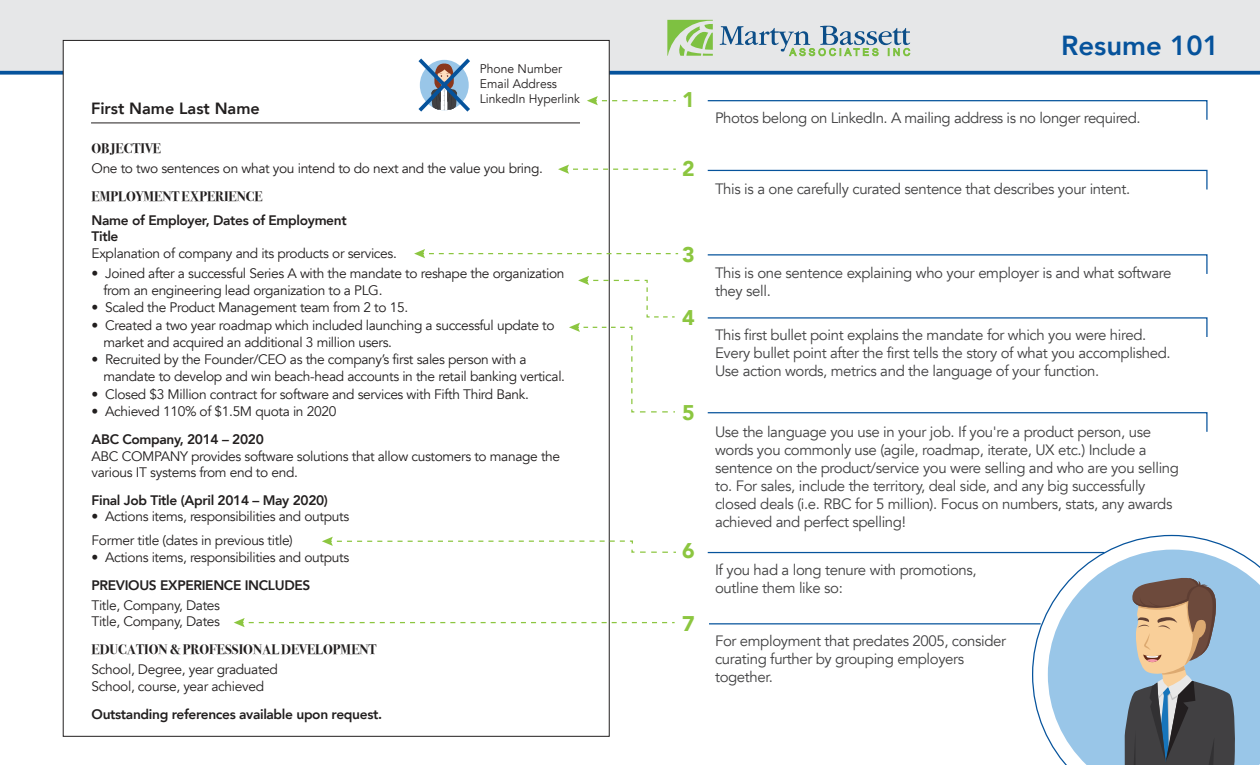
<style>
.page{position:relative;width:1260px;height:765px;background:#fff}
.page>*{position:absolute;margin:0;border:0;box-sizing:border-box;transform-origin:0 0}
.t1{font:800 27.5px "Avenir";color:#06539c}
.t2{font:900 21.25px "Avenir";color:#8cc640}
.t3{font:800 16.25px "Avenir";color:#221f1f}
.t4{font:15px/18px "Avenir";letter-spacing:-.025em;color:#404041}
.t5{font:13.75px/17.8px "Avenir";letter-spacing:-.025em;color:#221f1f}
.t6{font:800 13.75px/16.5px "Avenir";letter-spacing:-.025em;color:#221f1f}
.t7{font:700 13.75px "Bodoni Svty Two ITCTT";color:#221f1f}
.t8{font:12.5px/15px "Avenir";color:#221f1f}
</style>
<div class="page">
<div style="left:0;top:0;width:1260px;height:73px;background:#e6e7e8"></div>
<svg style="left:0;top:71px;width:1260px;height:4px;fill:#06539c"></svg>
<svg style="left:720px;top:26px;width:190px;height:30px"></svg>
<svg style="left:667px;top:20px;width:46px;height:36px"></svg>
<div style="left:63px;top:40px;width:547px;height:697px;background:#fff;border:1px solid #221f1f"></div>
<svg style="left:707px;top:169px;width:501px;height:21px"></svg>
<svg style="left:707px;top:254px;width:501px;height:20px"></svg>
<svg style="left:707px;top:317px;width:501px;height:20px"></svg>
<hr style="left:708px;top:552px;width:396px;height:1px;background:#06539c">
<hr style="left:708px;top:623px;width:333px;height:1px;background:#06539c">
<svg style="left:707px;top:412px;width:501px;height:20px"></svg>
<hr style="left:91px;top:123px;width:489px;height:1px;background:#221f1f">
<svg style="left:587px;top:87px;width:621px;height:34px"></svg>
<svg style="left:558px;top:165px;width:118px;height:9px"></svg>
<svg style="left:414px;top:249px;width:264px;height:9px"></svg>
<svg style="left:322px;top:537px;width:354px;height:16px"></svg>
<svg style="left:234px;top:618px;width:441px;height:9px"></svg>
<svg style="left:569px;top:276px;width:106px;height:137px"></svg>
<svg style="left:1032px;top:535px;width:228px;height:230px"></svg>
<svg style="left:418px;top:58px;width:52px;height:54px"></svg>
<p class="t8" style="left:480px;top:62px;width:102px">Phone Number<br>Email Address<br>LinkedIn Hyperlink</p>
<p class="t3" style="left:91px;top:102px;width:170px">First Name Last Name</p>
<p class="t7" style="left:92px;top:143px;width:71px">OBJECTIVE</p>
<p class="t5" style="left:92px;top:161px;width:453px">One to two sentences on what you intend to do next and the value you bring.</p>
<p class="t7" style="left:92px;top:191px;width:173px">EMPLOYMENT EXPERIENCE</p>
<p class="t6" style="left:92px;top:213px;width:257px">Name of Employer, Dates of Employment<br>Title</p>
<p class="t5" style="left:92px;top:244px;width:475px;line-height:20.2px">Explanation of company and its products or services.<br>ï Joined after a successful Series A with the mandate to reshape the organization</p>
<p class="t5" style="left:92px;top:282px;width:465px;text-indent:12px">from an engineering lead organization to a PLG.<br>ï Scaled the Product Management team from 2 to 15.<br>ï Created a two year roadmap which included launching a successful update to</p>
<p class="t5" style="left:92px;top:334px;width:437px;text-indent:12px">market and acquired an additional 3 million users.<br>ï Recruited by the Founder/CEO as the companyís first sales person with a</p>
<p class="t5" style="left:92px;top:369px;width:475px;text-indent:12px">mandate to develop and win beach-head accounts in the retail banking vertical. ï Closed $3 Million contract for software and services with Fifth Third Bank.<br>ï Achieved 110% of $1.5M quota in 2020</p>
<p class="t6" style="left:92px;top:432px;width:174px">ABC Company, 2014 ñ 2020</p>
<p class="t5" style="left:92px;top:449px;width:470px;line-height:16.5px">ABC COMPANY provides software solutions that allow customers to manage the various IT systems from end to end.</p>
<p class="t6" style="left:92px;top:493px;width:238px">Final Job Title (April 2014 ñ May 2020)</p>
<p class="t5" style="left:92px;top:506px;width:259px;line-height:24px">ï Actions items, responsibilities and outputs<br>Former title (dates in previous title)</p>
<p class="t5" style="left:92px;top:550px;width:259px">ï Actions items, responsibilities and outputs</p>
<p class="t6" style="left:92px;top:578px;width:220px">PREVIOUS EXPERIENCE INCLUDES</p>
<p class="t5" style="left:92px;top:598px;width:130px;line-height:16.5px">Title, Company, Dates<br>Title, Company, Dates</p>
<p class="t7" style="left:92px;top:645px;width:287px">EDUCATION &amp; PROFESSIONAL DEVELOPMENT</p>
<p class="t5" style="left:92px;top:663px;width:188px;line-height:16.5px">School, Degree, year graduated<br>School, course, year achieved</p>
<p class="t6" style="left:92px;top:707px;width:292px">Outstanding references available upon request.</p>
<h2 class="t2" style="left:682px;top:88px;width:14px">1</h2>
<h2 class="t2" style="left:682px;top:156px;width:14px">2</h2>
<h2 class="t2" style="left:682px;top:242px;width:14px">3</h2>
<h2 class="t2" style="left:682px;top:305px;width:14px">4</h2>
<h2 class="t2" style="left:682px;top:400px;width:14px">5</h2>
<h2 class="t2" style="left:682px;top:539px;width:14px">6</h2>
<h2 class="t2" style="left:682px;top:611px;width:14px">7</h2>
<h1 class="t1" style="left:1061px;top:34px;width:159px">Resume 101</h1>
<p class="t4" style="left:715px;top:110px;width:427px">Photos belong on LinkedIn. A mailing address is no longer required.</p>
<p class="t4" style="left:715px;top:181px;width:417px">This is a one carefully curated sentence that describes your intent.</p>
<p class="t4" style="left:715px;top:265px;width:458px">This is one sentence explaining who your employer is and what software they sell.</p>
<p class="t4" style="left:715px;top:327px;width:457px">This first bullet point explains the mandate for which you were hired.<br>Every bullet point after the first tells the story of what you accomplished.<br>Use action words, metrics and the language of your function.</p>
<p class="t4" style="left:715px;top:424px;width:465px">Use the language you use in your job. If you're a product person, use words you commonly use (agile, roadmap, iterate, UX etc.) Include a sentence on the product/service you were selling and who are you selling to. For sales, include the territory, deal side, and any big successfully closed deals (i.e. RBC for 5 million). Focus on numbers, stats, any awards achieved and perfect spelling!</p>
<p class="t4" style="left:715px;top:562px;width:263px">If you had a long tenure with promotions, outline them like so:</p>
<p class="t4" style="left:715px;top:633px;width:293px">For employment that predates 2005, consider curating further by grouping employers together.</p>
</div>
